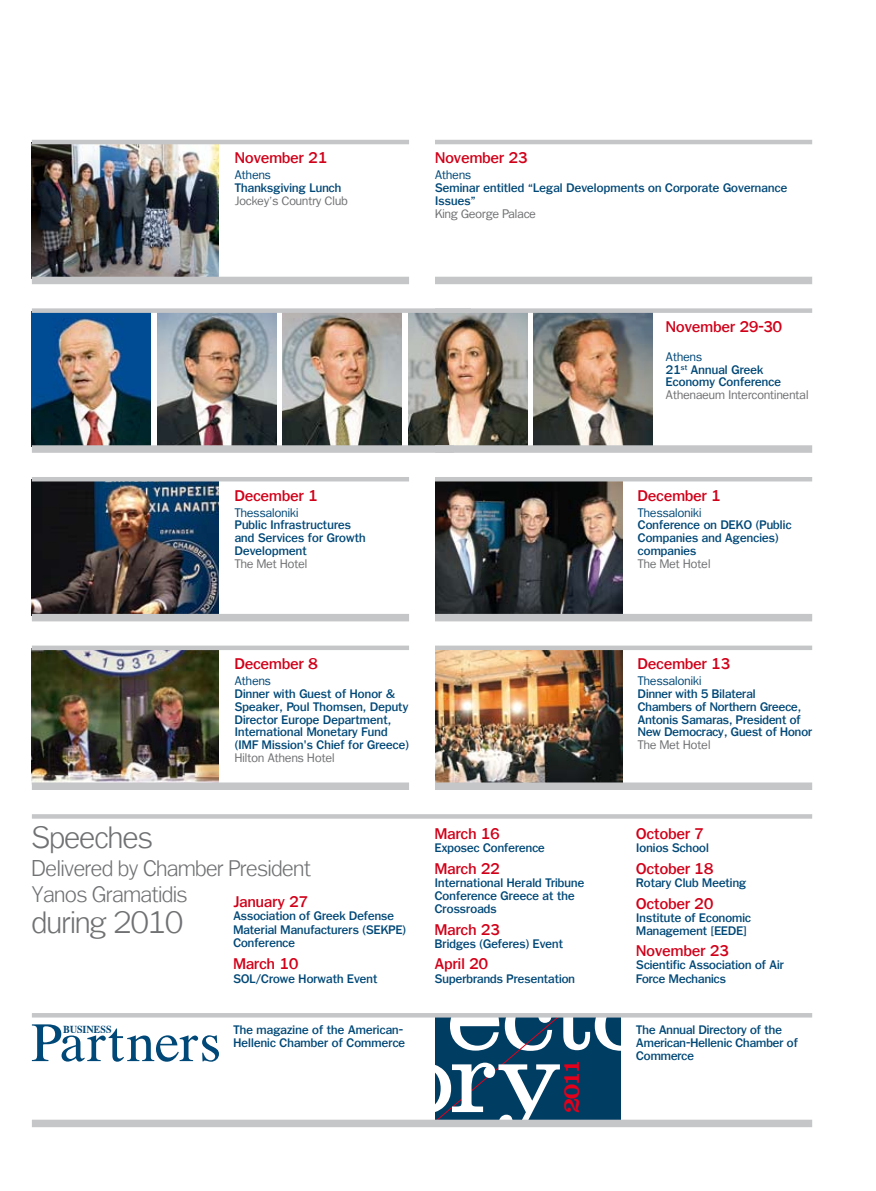
<style>
.page{position:relative;width:876px;height:1191px;background:#fff}
.page>*{position:absolute;margin:0;border:0;box-sizing:border-box;transform-origin:0 0}
.t1{font:300 97.2px "Clarendon";color:#fff}
.t2{font:300 30px "PF Franklin Gothic";color:#707173}
.t3{font:300 21.75px/26.2px "PF Franklin Gothic";color:#707173}
.t4{font:600 21.6px "Clarendon";color:#e2001a}
.t5{font:500 15px "PF Franklin Gothic";letter-spacing:.015em;color:#d10019}
.t6{font:500 12px/12.8px "PF Franklin Gothic";letter-spacing:.015em;color:#004877}
.t7{font:12px "PF Franklin Gothic";letter-spacing:.015em;color:#707173}
.t8{font:12px "PF Franklin Gothic";letter-spacing:.015em;color:#004877}
.t9{font:700 10.65px "Dutch 801 BT";letter-spacing:-.02em;color:#004877;scale:.95 1}
.s1{font-weight:400}
</style>
<div class="page">
<img style="left:435px;top:650px;width:187px;height:132px">
<img style="left:435px;top:481px;width:187px;height:133px">
<img style="left:32px;top:313px;width:119px;height:132px">
<img style="left:157px;top:313px;width:119px;height:132px">
<img style="left:283px;top:313px;width:119px;height:132px">
<img style="left:408px;top:313px;width:119px;height:132px">
<img style="left:534px;top:313px;width:119px;height:132px">
<svg style="left:435px;top:1017px;width:186px;height:102px;background:#205375"></svg>
<hr style="left:32px;top:1013px;width:780px;height:4px;background:#c5c6c8">
<hr style="left:32px;top:814px;width:780px;height:4px;background:#c5c6c8">
<div style="left:32px;top:1119px;width:780px;height:8px;background:#c5c6c8"></div>
<svg style="left:32px;top:1024px;width:187px;height:37px"></svg>
<img style="left:32px;top:144px;width:187px;height:133px">
<hr style="left:32px;top:140px;width:377px;height:4px;background:#c5c6c8">
<div style="left:32px;top:277px;width:377px;height:7px;background:#c5c6c8"></div>
<hr style="left:435px;top:140px;width:377px;height:4px;background:#c5c6c8">
<div style="left:435px;top:277px;width:377px;height:7px;background:#c5c6c8"></div>
<div style="left:32px;top:308px;width:439px;height:5px;background:#c5c6c8"></div>
<div style="left:32px;top:445px;width:422px;height:8px;background:#c5c6c8"></div>
<div style="left:435px;top:308px;width:377px;height:5px;background:#c5c6c8"></div>
<div style="left:435px;top:445px;width:377px;height:8px;background:#c5c6c8"></div>
<img style="left:32px;top:481px;width:187px;height:133px">
<hr style="left:32px;top:477px;width:377px;height:4px;background:#c5c6c8">
<div style="left:32px;top:614px;width:377px;height:7px;background:#c5c6c8"></div>
<hr style="left:435px;top:477px;width:377px;height:4px;background:#c5c6c8">
<div style="left:435px;top:614px;width:377px;height:7px;background:#c5c6c8"></div>
<img style="left:32px;top:650px;width:187px;height:132px">
<div style="left:32px;top:645px;width:377px;height:5px;background:#c5c6c8"></div>
<div style="left:32px;top:782px;width:377px;height:8px;background:#c5c6c8"></div>
<div style="left:435px;top:645px;width:377px;height:5px;background:#c5c6c8"></div>
<div style="left:435px;top:782px;width:377px;height:8px;background:#c5c6c8"></div>
<p class="t5" style="left:235px;top:149px;width:94px">November 21</p>
<p class="t8" style="left:235px;top:168px;width:38px">Athens</p>
<p class="t6" style="left:235px;top:181px;width:108px">Thanksgiving Lunch</p>
<p class="t7" style="left:235px;top:194px;width:114px">Jockey’s Country Club</p>
<p class="t5" style="left:435px;top:149px;width:94px">November 23</p>
<p class="t8" style="left:435px;top:168px;width:38px">Athens</p>
<p class="t6" style="left:435px;top:181px;width:354px">Seminar entitled “Legal Developments on Corporate Governance<br>Issues”</p>
<p class="t7" style="left:435px;top:207px;width:102px">King George Palace</p>
<p class="t5" style="left:235px;top:486px;width:84px">December 1</p>
<p class="t8" style="left:235px;top:505px;width:65px">Thessaloniki</p>
<p class="t6" style="left:235px;top:518px;width:132px">Public Infrastructures and Services for Growth<br>Development</p>
<p class="t7" style="left:235px;top:556px;width:74px">The Met Hotel</p>
<p class="t5" style="left:235px;top:655px;width:84px">December 8</p>
<p class="t8" style="left:235px;top:674px;width:38px">Athens</p>
<p class="t6" style="left:235px;top:687px;width:176px">Dinner with Guest of Honor &amp;<br>Speaker, Poul Thomsen, Deputy<br>Director Europe Department,<br>International Monetary Fund (IMF Mission's Chief for Greece)</p>
<p class="t7" style="left:235px;top:750px;width:101px">Hilton Athens Hotel</p>
<h2 class="t2" style="left:32px;top:820px;width:122px">Speeches</h2>
<h3 class="t3" style="left:32px;top:854px;width:280px">Delivered by Chamber President<br>Yanos Gramatidis</h3>
<h2 class="t2" style="left:32px;top:905px;width:152px">during 2010</h2>
<p class="t5" style="left:233px;top:892px;width:76px">January 27</p>
<p class="t6" style="left:233px;top:909px;width:174px;line-height:13.5px">Association of Greek Defense<br>Material Manufacturers (SEKPE)<br>Conference</p>
<p class="t5" style="left:233px;top:955px;width:66px">March 10</p>
<p class="t6" style="left:233px;top:971px;width:145px">SOL/Crowe Horwath Event</p>
<p class="t5" style="left:435px;top:825px;width:66px">March 16</p>
<p class="t6" style="left:435px;top:841px;width:111px">Exposec Conference</p>
<p class="t5" style="left:435px;top:860px;width:66px">March 22</p>
<p class="t6" style="left:435px;top:876px;width:151px">International Herald Tribune<br>Conference Greece at the<br>Crossroads</p>
<p class="t5" style="left:435px;top:920px;width:66px">March 23</p>
<p class="t6" style="left:435px;top:937px;width:130px">Bridges (Geferes) Event</p>
<p class="t5" style="left:435px;top:955px;width:55px">April 20</p>
<p class="t6" style="left:435px;top:971px;width:142px">Superbrands Presentation</p>
<p class="t5" style="left:666px;top:318px;width:118px">November 29-30</p>
<p class="t6" style="left:666px;top:350px;width:116px"><span class="s1">Athens<br></span>21<sup>st</sup> Annual Greek<br>Economy Conference</p>
<p class="t7" style="left:666px;top:388px;width:144px">Athenaeum Intercontinental</p>
<p class="t5" style="left:638px;top:486px;width:84px">December 1</p>
<p class="t8" style="left:638px;top:505px;width:65px">Thessaloniki</p>
<p class="t6" style="left:638px;top:518px;width:155px">Conference on DEKO (Public<br>Companies and Agencies) companies</p>
<p class="t7" style="left:638px;top:556px;width:74px">The Met Hotel</p>
<p class="t5" style="left:638px;top:655px;width:94px">December 13</p>
<p class="t8" style="left:638px;top:674px;width:65px">Thessaloniki</p>
<p class="t6" style="left:638px;top:687px;width:176px">Dinner with 5 Bilateral<br>Chambers of Northern Greece,<br>Antonis Samaras, President of<br>New Democracy, Guest of Honor</p>
<p class="t7" style="left:638px;top:738px;width:74px">The Met Hotel</p>
<p class="t5" style="left:636px;top:825px;width:69px">October 7</p>
<p class="t6" style="left:636px;top:841px;width:74px">Ionios School</p>
<p class="t5" style="left:636px;top:860px;width:78px">October 18</p>
<p class="t6" style="left:636px;top:876px;width:111px">Rotary Club Meeting</p>
<p class="t5" style="left:636px;top:894px;width:78px">October 20</p>
<p class="t6" style="left:636px;top:910px;width:116px">Institute of Economic<br>Management [EEDE]</p>
<p class="t5" style="left:636px;top:942px;width:94px">November 23</p>
<p class="t6" style="left:636px;top:958px;width:149px">Scientific Association of Air<br>Force Mechanics</p>
<p class="t9" style="left:63px;top:1021px;width:52px">BUSINESS</p>
<p class="t6" style="left:233px;top:1023px;width:173px">The magazine of the American-<br>Hellenic Chamber of Commerce</p>
<p class="t6" style="left:636px;top:1023px;width:163px">The Annual Directory of the<br>American-Hellenic Chamber of<br>Commerce</p>
<h1 class="t1" style="left:395px;top:1016px;width:164px">ory</h1>
<h3 class="t4" style="left:557px;top:1113px;width:56px;rotate:-90deg">2011</h3>
</div>
